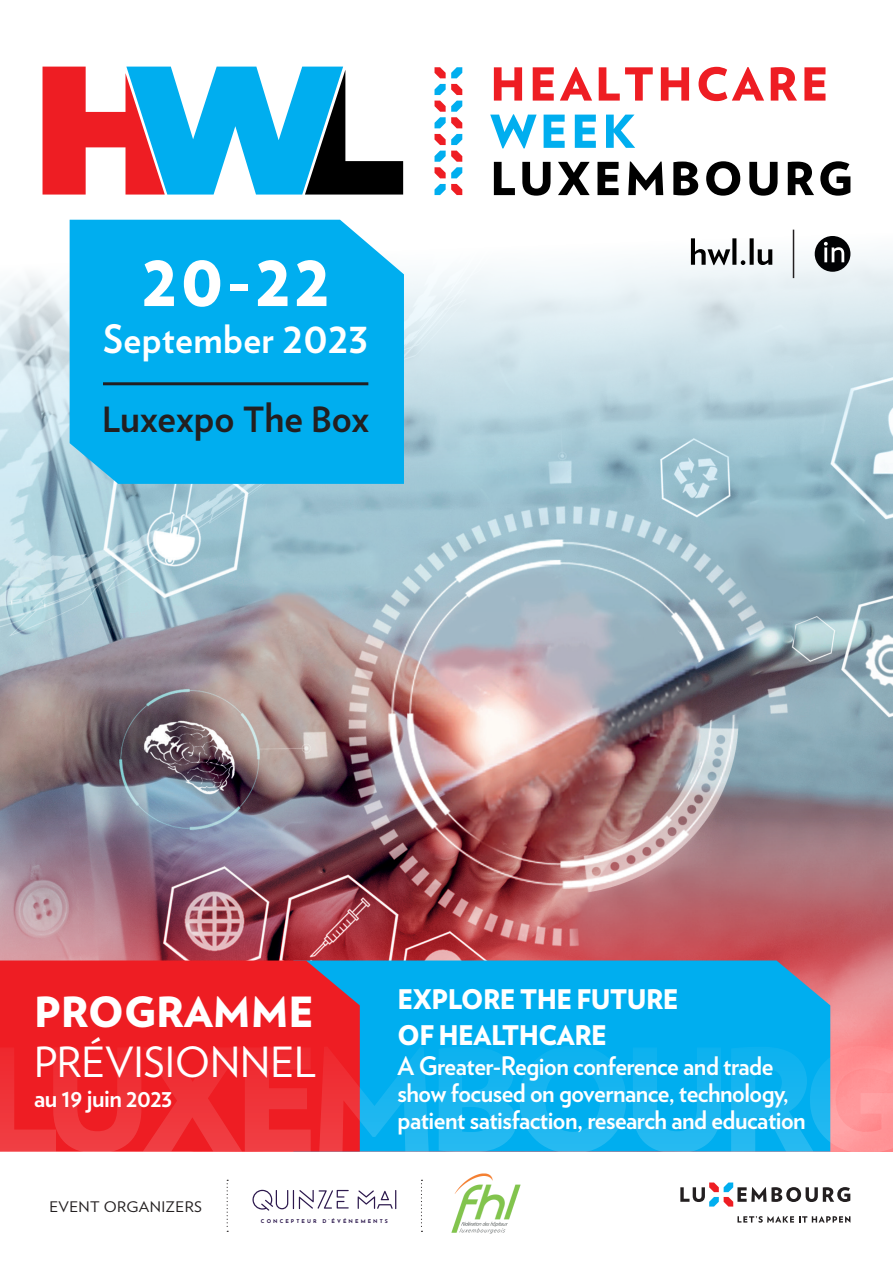
<style>
.page{position:relative;width:893px;height:1263px;background:#fff}
.page>*{position:absolute;margin:0;border:0;box-sizing:border-box;transform-origin:0 0}
.t1{font:900 142.05px "Verlag";letter-spacing:-.08em;color:#fff}
.t2{font:900 76.5px "Verlag";color:#fff;scale:.94 1}
.t3{font:41.55px "Verlag";color:#fff}
.t4{font:900 41.55px "Verlag";color:#fff}
.t5{font:700 40.5px "Verlag";color:#231f20;scale:.96 1}
.t6{font:700 39px "Verlag";letter-spacing:.01em;color:#fff;scale:.96 1}
.t7{font:900 27px/36px "Verlag";letter-spacing:-.02em;color:#fff;scale:.96 1}
.t8{font:700 25.5px/27px "Verlag";letter-spacing:-.02em;color:#fff;scale:.96 1}
.t9{font:14.55px "Verlag";letter-spacing:.02em;color:#231f20;scale:1.06 1}
.t10{font:700 5.25px "Josefin Sans";letter-spacing:.4em;color:#2c184d}
.s1{font-weight:700}
.s2{font-size:45px}
.s3{font-size:34.65px}
</style>
<div class="page">
<img style="left:0;top:612px;width:893px;height:180px">
<img style="left:0;top:792px;width:893px;height:359px">
<svg style="left:0;top:519px;width:893px;height:93px"></svg>
<svg style="left:0;top:66px;width:893px;height:453px"></svg>
<div style="left:70px;top:220px;width:334px;height:264px;background:#00aeef"></div>
<hr style="left:103px;top:382px;width:265px;height:3px;background:#231f20">
<div style="left:360px;top:960px;width:470px;height:191px;background:#00aeef"></div>
<div style="left:0;top:960px;width:360px;height:191px;background:#ee1d23"></div>
<svg style="left:434px;top:134px;width:28px;height:11px"></svg>
<svg style="left:434px;top:67px;width:28px;height:11px"></svg>
<svg style="left:434px;top:184px;width:28px;height:11px"></svg>
<svg style="left:434px;top:151px;width:28px;height:27px"></svg>
<svg style="left:434px;top:101px;width:28px;height:27px"></svg>
<svg style="left:434px;top:84px;width:28px;height:11px"></svg>
<svg style="left:494px;top:67px;width:28px;height:34px"></svg>
<svg style="left:533px;top:67px;width:21px;height:34px"></svg>
<svg style="left:560px;top:67px;width:32px;height:34px"></svg>
<svg style="left:599px;top:67px;width:54px;height:34px"></svg>
<svg style="left:661px;top:67px;width:28px;height:34px"></svg>
<svg style="left:698px;top:67px;width:66px;height:34px"></svg>
<svg style="left:771px;top:67px;width:26px;height:34px"></svg>
<svg style="left:804px;top:67px;width:21px;height:34px"></svg>
<svg style="left:490px;top:114px;width:47px;height:34px"></svg>
<svg style="left:544px;top:115px;width:21px;height:33px"></svg>
<svg style="left:575px;top:115px;width:21px;height:33px"></svg>
<svg style="left:606px;top:115px;width:29px;height:33px"></svg>
<svg style="left:494px;top:162px;width:21px;height:33px"></svg>
<svg style="left:522px;top:162px;width:28px;height:34px"></svg>
<svg style="left:558px;top:162px;width:32px;height:33px"></svg>
<svg style="left:597px;top:162px;width:22px;height:33px"></svg>
<svg style="left:628px;top:162px;width:35px;height:33px"></svg>
<svg style="left:673px;top:162px;width:25px;height:33px"></svg>
<svg style="left:706px;top:161px;width:34px;height:35px"></svg>
<svg style="left:749px;top:162px;width:29px;height:34px"></svg>
<svg style="left:788px;top:162px;width:26px;height:33px"></svg>
<svg style="left:820px;top:161px;width:30px;height:35px"></svg>
<svg style="left:43px;top:67px;width:360px;height:128px"></svg>
<div style="left:815px;top:236px;width:35px;height:36px;background:#010204;border-radius:50%"></div>
<svg style="left:824px;top:242px;width:20px;height:20px"></svg>
<svg style="left:691px;top:238px;width:81px;height:27px"></svg>
<hr style="left:793px;top:230px;width:1px;height:48px;background:#231f20">
<svg style="left:737px;top:1216px;width:113px;height:7px"></svg>
<svg style="left:680px;top:1182px;width:170px;height:24px"></svg>
<svg style="left:252px;top:1189px;width:97px;height:21px"></svg>
<svg style="left:358px;top:1190px;width:38px;height:19px"></svg>
<img style="left:452px;top:1174px;width:68px;height:60px">
<svg style="left:421px;top:1180px;width:1px;height:52px"></svg>
<svg style="left:227px;top:1180px;width:1px;height:52px"></svg>
<h2 class="t2" style="left:142px;top:215px;width:201px">20<span class="s1">-</span>22</h2>
<h3 class="t6" style="left:103px;top:308px;width:278px">September <span class="s2">2023</span></h3>
<h3 class="t5" style="left:102px;top:386px;width:280px"><span class="s3">L</span>uxexpo <span class="s3">T</span>he <span class="s3">B</span>ox</h3>
<p class="t7" style="left:398px;top:980px;width:294px">EXPLORE THE FUTURE<br>OF HEALTHCARE</p>
<p class="t8" style="left:398px;top:1051px;width:427px">A Greater-Region conference and trade show focused on governance, technology, patient satisfaction, research and education</p>
<h3 class="t4" style="left:34px;top:978px;width:282px">PROGRAMME</h3>
<h3 class="t3" style="left:34px;top:1031px;width:284px">PRÉVISIONNEL</h3>
<p class="t8" style="left:34px;top:1083px;width:146px">au 19 juin 2023</p>
<h1 class="t1" style="left:-21px;top:983px;width:935px">LUXEMBOURG</h1>
<p class="t9" style="left:49px;top:1196px;width:145px">EVENT ORGANIZERS</p>
<p class="t10" style="left:261px;top:1216px;width:128px">CONCEPTEUR D’ÉVÉNEMENTS</p>
</div>
